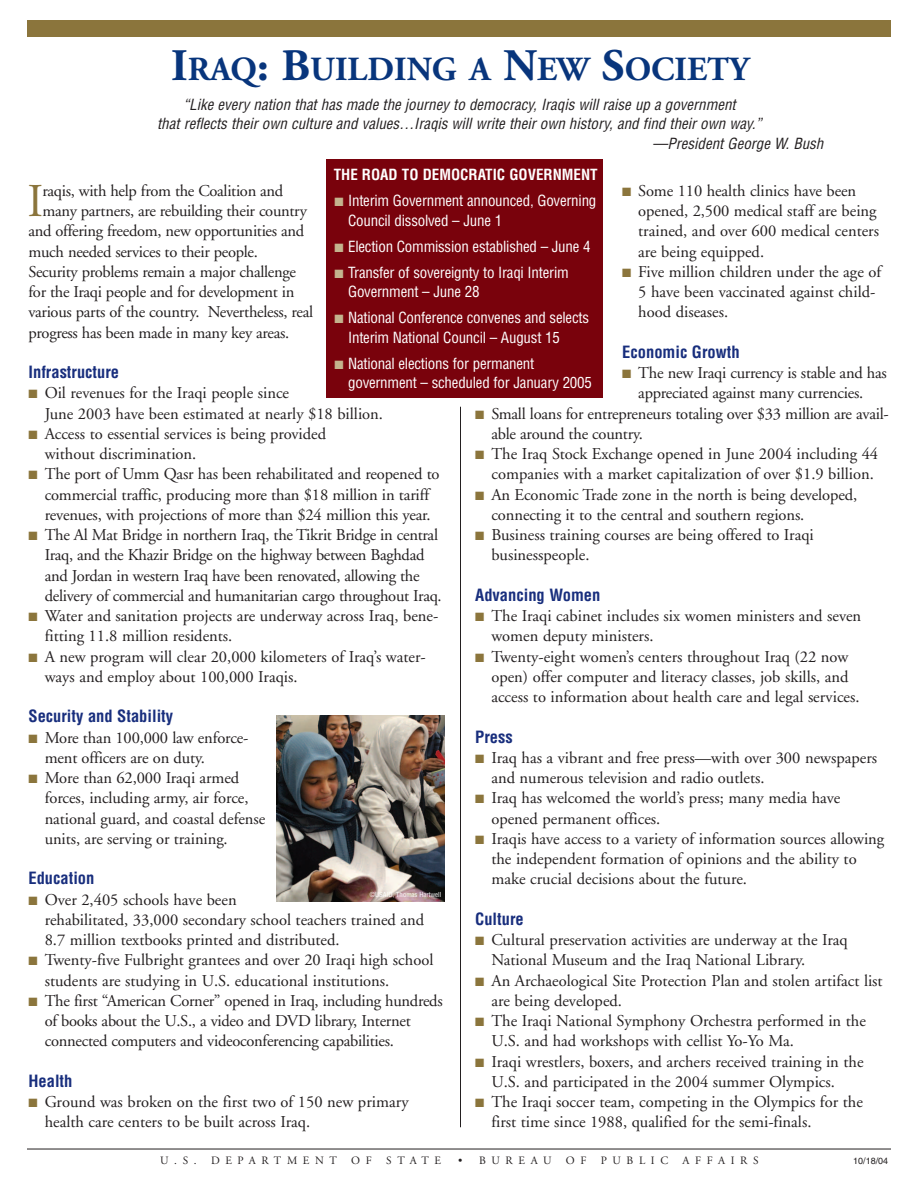
<style>
.page{position:relative;width:918px;height:1188px;background:#fff}
.page>*{position:absolute;margin:0;border:0;box-sizing:border-box;transform-origin:0 0}
.t1{font:46.95px "Adobe Garamond";color:#8b753c}
.t2{font:700 33.75px "Adobe Garamond";color:#08357c}
.t3{font:16.5px/20.2px "Adobe Garamond";color:#231f20}
.t4{font:16.5px/20.2px "Adobe Garamond";letter-spacing:-.02em;color:#231f20}
.t5{font:700 condensed 16.5px "Helvetica";color:#182e7d}
.t6{font:condensed 15px/19.5px "Helvetica";letter-spacing:-.015em;color:#fff}
.t7{font:italic condensed 15px "Helvetica";color:#231f20}
.t8{font:700 condensed 15px "Helvetica";color:#fff}
.t9{font:11.25px "Adobe Garamond";letter-spacing:.5em;color:#231f20}
.t10{font:9px "Helvetica";color:#231f20}
.t11{font:condensed 6.75px "Helvetica";color:#fff}
.s1{font-size:45px}
.s2{color:#c4b48e}
.s3{color:#8b753c}
</style>
<div class="page">
<hr style="left:27px;top:1149px;width:864px;height:1px;background:#231f20">
<div style="left:27px;top:21px;width:864px;height:16px;background:#8b753c"></div>
<div style="left:327px;top:159px;width:276px;height:238px;background:#79020c"></div>
<hr style="left:460px;top:407px;width:1px;height:720px;background:#231f20">
<img style="left:277px;top:715px;width:167px;height:187px">
<h2 class="t2" style="left:171px;top:56px;width:579px"><span class="s1">I</span>RAQ<span class="s1">: B</span>UILDING A <span class="s1">N</span>EW <span class="s1">S</span>OCIETY</h2>
<p class="t7" style="left:183px;top:96px;width:554px">“Like every nation that has made the journey to democracy, Iraqis will raise up a government</p>
<p class="t7" style="left:157px;top:115px;width:606px">that reflects their own culture and values…Iraqis will write their own history, and find their own way.”</p>
<p class="t7" style="left:653px;top:135px;width:172px">—President George W. Bush</p>
<p class="t8" style="left:334px;top:166px;width:266px">THE ROAD TO DEMOCRATIC GOVERNMENT</p>
<p class="t6" style="left:348px;top:191px;width:250px;text-indent:-14px"><span class="s2">■</span> Interim Government announced, Governing<br>Council dissolved – June 1</p>
<p class="t6" style="left:334px;top:237px;width:258px"><span class="s2">■</span> Election Commission established – June 4</p>
<p class="t6" style="left:348px;top:263px;width:222px;text-indent:-14px"><span class="s2">■</span> Transfer of sovereignty to Iraqi Interim<br>Government – June 28</p>
<p class="t6" style="left:348px;top:308px;width:242px;text-indent:-14px"><span class="s2">■</span> National Conference convenes and selects<br>Interim National Council – August 15</p>
<p class="t6" style="left:348px;top:354px;width:245px;text-indent:-14px"><span class="s2">■</span> National elections for permanent government – scheduled for January 2005</p>
<h1 class="t1" style="left:27px;top:182px;width:17px">I</h1>
<p class="t4" style="left:42px;top:182px;width:242px">raqis, with help from the Coalition and</p>
<p class="t3" style="left:638px;top:182px;width:242px;text-indent:-16px"><span class="s3">■</span> Some 110 health clinics have been opened, 2,500 medical staff are being trained, and over 600 medical centers are being equipped.</p>
<p class="t3" style="left:638px;top:263px;width:244px;text-indent:-16px"><span class="s3">■</span> Five million children under the age of<br>5 have been vaccinated against child&shy;hood diseases.</p>
<p class="t5" style="left:622px;top:342px;width:119px">Economic Growth</p>
<p class="t3" style="left:622px;top:364px;width:266px;text-align:center"><span class="s3">■</span> The new Iraqi currency is stable and has appreciated against many currencies.</p>
<p class="t3" style="left:491px;top:405px;width:399px;text-indent:-16px"><span class="s3">■</span> Small loans for entrepreneurs totaling over $33 million are avail&shy;able around the country.</p>
<p class="t3" style="left:475px;top:445px;width:405px;text-align:right"><span class="s3">■</span> The Iraq Stock Exchange opened in June 2004 including 44 companies with a market capitalization of over $1.9 billion.</p>
<p class="t3" style="left:491px;top:486px;width:367px;text-indent:-16px"><span class="s3">■</span> An Economic Trade zone in the north is being developed, connecting it to the central and southern regions.</p>
<p class="t3" style="left:491px;top:526px;width:324px;text-indent:-16px"><span class="s3">■</span> Business training courses are being offered to Iraqi businesspeople.</p>
<p class="t5" style="left:475px;top:585px;width:127px">Advancing Women</p>
<p class="t3" style="left:491px;top:607px;width:371px;text-indent:-16px"><span class="s3">■</span> The Iraqi cabinet includes six women ministers and seven women deputy ministers.</p>
<p class="t3" style="left:491px;top:648px;width:370px;text-indent:-16px"><span class="s3">■</span> Twenty-eight women’s centers throughout Iraq (22 now open) offer computer and literacy classes, job skills, and access to information about health care and legal services.</p>
<p class="t5" style="left:475px;top:727px;width:39px">Press</p>
<p class="t3" style="left:491px;top:749px;width:387px;text-indent:-16px"><span class="s3">■</span> Iraq has a vibrant and free press—with over 300 newspapers and numerous television and radio outlets.</p>
<p class="t3" style="left:491px;top:789px;width:351px;text-indent:-16px"><span class="s3">■</span> Iraq has welcomed the world’s press; many media have opened permanent offices.</p>
<p class="t3" style="left:491px;top:830px;width:394px;text-indent:-16px"><span class="s3">■</span> Iraqis have access to a variety of information sources allowing the independent formation of opinions and the ability to make crucial decisions about the future.</p>
<p class="t5" style="left:475px;top:909px;width:50px">Culture</p>
<p class="t3" style="left:491px;top:931px;width:358px;text-indent:-16px"><span class="s3">■</span> Cultural preservation activities are underway at the Iraq<br>National Museum and the Iraq National Library.</p>
<p class="t3" style="left:491px;top:972px;width:393px;text-indent:-16px"><span class="s3">■</span> An Archaeological Site Protection Plan and stolen artifact list are being developed.</p>
<p class="t3" style="left:491px;top:1012px;width:376px;text-indent:-16px"><span class="s3">■</span> The Iraqi National Symphony Orchestra performed in the<br>U.S. and had workshops with cellist Yo-Yo Ma.</p>
<p class="t3" style="left:491px;top:1053px;width:374px;text-indent:-16px"><span class="s3">■</span> Iraqi wrestlers, boxers, and archers received training in the<br>U.S. and participated in the 2004 summer Olympics.</p>
<p class="t3" style="left:491px;top:1093px;width:373px;text-indent:-16px"><span class="s3">■</span> The Iraqi soccer team, competing in the Olympics for the first time since 1988, qualified for the semi-finals.</p>
<p class="t4" style="left:42px;top:202px;width:266px">many partners, are rebuilding their country</p>
<p class="t4" style="left:29px;top:222px;width:277px">and offering freedom, new opportunities and</p>
<p class="t4" style="left:29px;top:243px;width:231px">much needed services to their people.</p>
<p class="t4" style="left:29px;top:263px;width:269px">Security problems remain a major challenge</p>
<p class="t4" style="left:29px;top:283px;width:267px">for the Iraqi people and for development in</p>
<p class="t4" style="left:29px;top:303px;width:286px">various parts of the country. Nevertheless, real</p>
<p class="t4" style="left:29px;top:324px;width:262px">progress has been made in many key areas.</p>
<p class="t5" style="left:28px;top:363px;width:92px">Infrastructure</p>
<p class="t3" style="left:45px;top:384px;width:340px;text-indent:-16px"><span class="s3">■</span> Oil revenues for the Iraqi people since<br>June 2003 have been estimated at nearly $18 billion.</p>
<p class="t3" style="left:45px;top:425px;width:283px;text-indent:-16px"><span class="s3">■</span> Access to essential services is being provided without discrimination.</p>
<p class="t3" style="left:28px;top:465px;width:413px;text-align:center"><span class="s3">■</span> The port of Umm Qasr has been rehabilitated and reopened to commercial traffic, producing more than $18 million in tariff revenues, with projections of more than $24 million this year.</p>
<p class="t4" style="left:45px;top:526px;width:399px;text-indent:-16px"><span class="s3">■</span> The Al Mat Bridge in northern Iraq, the Tikrit Bridge in central Iraq, and the Khazir Bridge on the highway between Baghdad and Jordan in western Iraq have been renovated, allowing the delivery of commercial and humanitarian cargo throughout Iraq.</p>
<p class="t3" style="left:45px;top:607px;width:395px;text-indent:-16px"><span class="s3">■</span> Water and sanitation projects are underway across Iraq, bene&shy;fitting 11.8 million residents.</p>
<p class="t3" style="left:45px;top:648px;width:383px;text-indent:-16px"><span class="s3">■</span> A new program will clear 20,000 kilometers of Iraq’s water&shy;ways and employ about 100,000 Iraqis.</p>
<p class="t5" style="left:28px;top:707px;width:146px">Security and Stability</p>
<p class="t3" style="left:45px;top:729px;width:205px;text-indent:-16px"><span class="s3">■</span> More than 100,000 law enforce&shy;ment officers are on duty.</p>
<p class="t3" style="left:45px;top:769px;width:222px;text-indent:-16px"><span class="s3">■</span> More than 62,000 Iraqi armed forces, including army, air force, national guard, and coastal defense units, are serving or training.</p>
<p class="t5" style="left:28px;top:869px;width:67px">Education</p>
<p class="t3" style="left:45px;top:891px;width:381px;text-indent:-16px"><span class="s3">■</span> Over 2,405 schools have been<br>rehabilitated, 33,000 secondary school teachers trained and<br>8.7 million textbooks printed and distributed.</p>
<p class="t3" style="left:45px;top:951px;width:390px;text-indent:-16px"><span class="s3">■</span> Twenty-five Fulbright grantees and over 20 Iraqi high school students are studying in U.S. educational institutions.</p>
<p class="t3" style="left:45px;top:992px;width:400px;text-indent:-16px"><span class="s3">■</span> The first “American Corner” opened in Iraq, including hundreds of books about the U.S., a video and DVD library, Internet connected computers and videoconferencing capabilities.</p>
<p class="t5" style="left:28px;top:1071px;width:45px">Health</p>
<p class="t3" style="left:45px;top:1093px;width:366px;text-indent:-16px"><span class="s3">■</span> Ground was broken on the first two of 150 new primary health care centers to be built across Iraq.</p>
<p class="t11" style="left:370px;top:891px;width:73px">©USAID, Thomas Hartwell</p>
<p class="t9" style="left:160px;top:1156px;width:38px">U.S.</p>
<p class="t9" style="left:211px;top:1156px;width:127px">DEPARTMENT</p>
<p class="t9" style="left:351px;top:1156px;width:22px">O F</p>
<p class="t9" style="left:386px;top:1156px;width:56px">STATE</p>
<p class="t9" style="left:458px;top:1156px;width:95px">• BUREAU</p>
<p class="t9" style="left:566px;top:1156px;width:22px">O F</p>
<p class="t9" style="left:601px;top:1156px;width:69px">PUBLIC</p>
<p class="t9" style="left:683px;top:1156px;width:78px">AFFAIRS</p>
<p class="t10" style="left:853px;top:1157px;width:37px">10/18/04</p>
</div>
